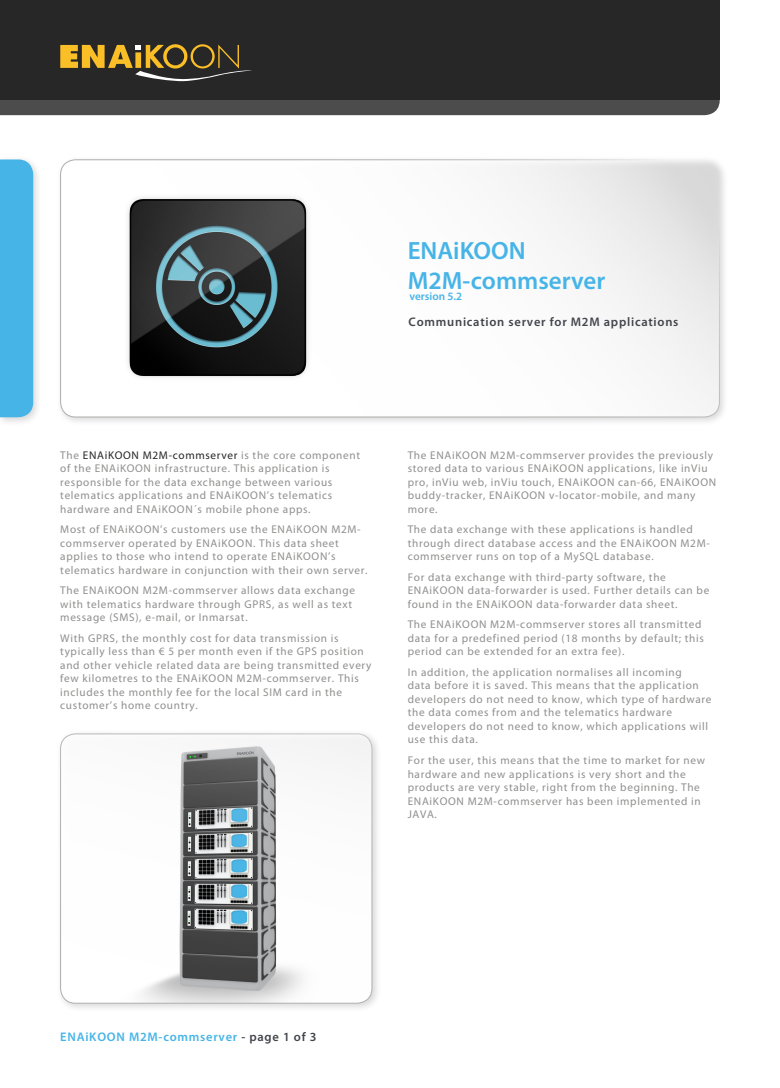
<style>
.page{position:relative;width:780px;height:1088px;background:#fff}
.page>*{position:absolute;margin:0;border:0;box-sizing:border-box;transform-origin:0 0}
.t1{font:600 25px/30px "Myriad Pro";color:#46b4e7}
.t2{font:600 12.5px "Myriad Pro";letter-spacing:.06em;color:#43454c}
.t3{font:600 12.5px "Myriad Pro";letter-spacing:.06em;color:#46b4e7}
.t4{font:11.25px/13.5px "Myriad Pro";letter-spacing:.06em;color:#908f8e}
.t5{font:600 11.25px "Myriad Pro";color:#46b4e7}
.s1{color:#282727}
.s2{color:#43454c}
</style>
<div class="page">
<div style="left:56px;top:155px;width:673px;height:272px;background:#000;opacity:.15"></div>
<svg style="left:61px;top:160px;width:658px;height:257px"></svg>
<div style="left:60px;top:159px;width:659px;height:258px;border:1px solid #afaead;border-radius:15px"></div>
<div style="left:0;top:0;width:719px;height:99px;background:#282727"></div>
<div style="left:0;top:155px;width:42px;height:271px;background:#000;opacity:.15"></div>
<div style="left:0;top:159px;width:33px;height:258px;background:#46b4e7"></div>
<svg style="left:0;top:44px;width:719px;height:71px"></svg>
<div style="left:56px;top:729px;width:325px;height:284px;background:#000;opacity:.15"></div>
<img style="left:61px;top:734px;width:311px;height:269px">
<div style="left:60px;top:733px;width:312px;height:270px;border:1px solid #afaead;border-radius:15px"></div>
<div style="left:123px;top:193px;width:189px;height:190px;background:#f9f9f9"></div>
<img style="left:129px;top:198px;width:178px;height:179px">
<h1 class="t1" style="left:407px;top:235px;width:199px">ENAiKOON<br>M2M-commserver</h1>
<p class="t5" style="left:409px;top:289px;width:54px">version 5.2</p>
<p class="t2" style="left:408px;top:314px;width:271px">Communication server for M2M applications</p>
<p class="t4" style="left:60px;top:448px;width:301px">The <span class="s1">ENAiKOON M2M-commserver</span> is the core component of the ENAiKOON infrastructure. This application is responsible for the data exchange between various telematics applications and ENAiKOON’s telematics hardware and ENAiKOON´s mobile phone apps.</p>
<p class="t4" style="left:60px;top:522px;width:309px">Most of ENAiKOON’s customers use the ENAiKOON M2M&shy;commserver operated by ENAiKOON. This data sheet applies to those who intend to operate ENAiKOON’s telematics hardware in conjunction with their own server.</p>
<p class="t4" style="left:60px;top:583px;width:296px">The ENAiKOON M2M-commserver allows data exchange with telematics hardware through GPRS, as well as text message (SMS), e-mail, or Inmarsat.</p>
<p class="t4" style="left:60px;top:631px;width:312px">With GPRS, the monthly cost for data transmission is typically less than € 5 per month even if the GPS position and other vehicle related data are being transmitted every few kilometres to the ENAiKOON M2M-commserver. This includes the monthly fee for the local SIM card in the customer’s home country.</p>
<p class="t4" style="left:407px;top:448px;width:310px">The ENAiKOON M2M-commserver provides the previously stored data to various ENAiKOON applications, like inViu pro, inViu web, inViu touch, ENAiKOON can-66, ENAiKOON buddy-tracker, ENAiKOON v-locator-mobile, and many more.</p>
<p class="t4" style="left:407px;top:522px;width:303px">The data exchange with these applications is handled through direct database access and the ENAiKOON M2M&shy;commserver runs on top of a MySQL database.</p>
<p class="t4" style="left:407px;top:570px;width:303px">For data exchange with third-party software, the<br>ENAiKOON data-forwarder is used. Further details can be found in the ENAiKOON data-forwarder data sheet.</p>
<p class="t4" style="left:407px;top:618px;width:298px">The ENAiKOON M2M-commserver stores all transmitted data for a predefined period (18 months by default; this period can be extended for an extra fee).</p>
<p class="t4" style="left:407px;top:665px;width:305px">In addition, the application normalises all incoming<br>data before it is saved. This means that the application developers do not need to know, which type of hardware the data comes from and the telematics hardware developers do not need to know, which applications will use this data.</p>
<p class="t4" style="left:407px;top:753px;width:299px">For the user, this means that the time to market for new hardware and new applications is very short and the products are very stable, right from the beginning. The ENAiKOON M2M-commserver has been implemented in JAVA.</p>
<p class="t3" style="left:60px;top:1028px;width:258px">ENAiKOON M2M-commserver <span class="s2">- page 1 of 3</span></p>
</div>
